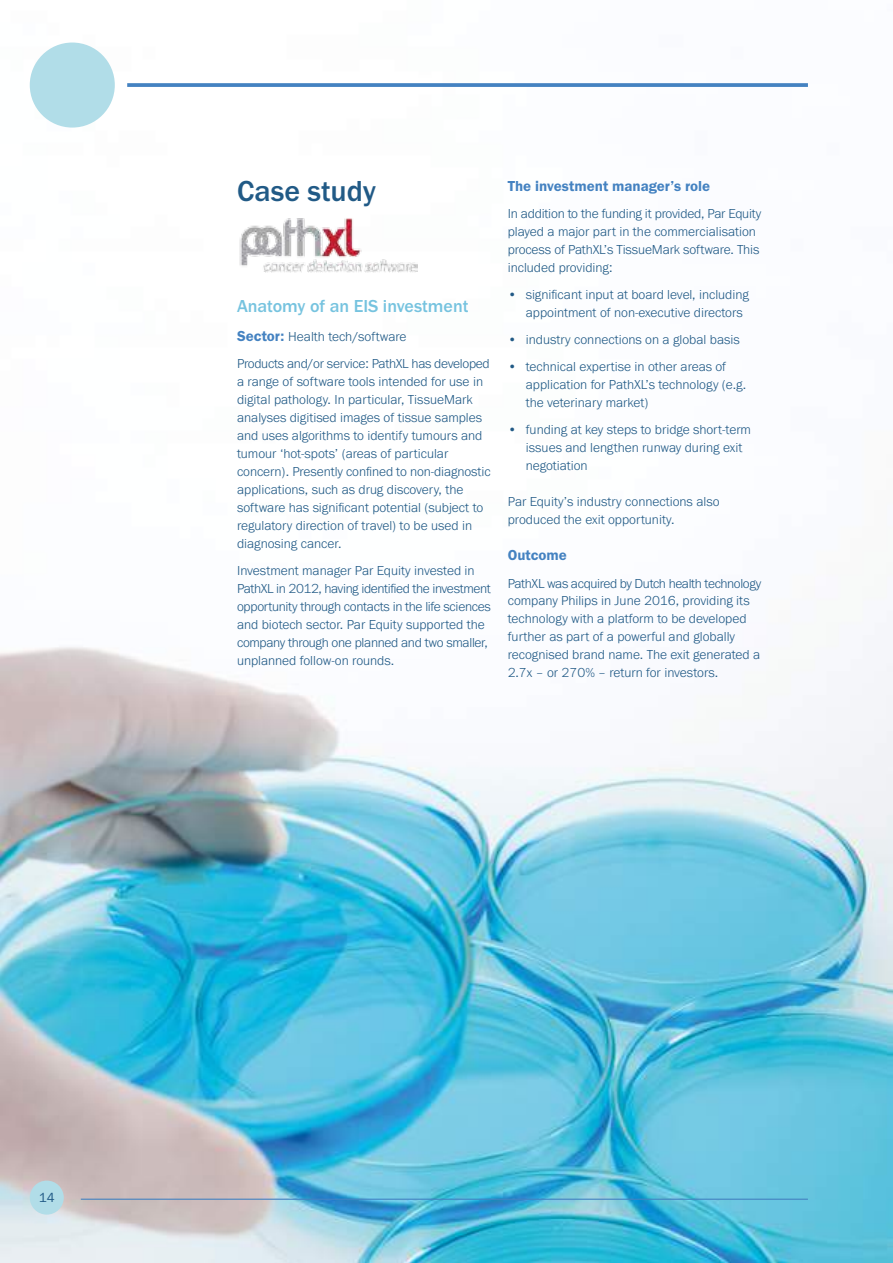
<style>
.page{position:relative;width:893px;height:1263px;background:#fff}
.page>*{position:absolute;margin:0;border:0;box-sizing:border-box;transform-origin:0 0}
.t1{font:500 30px "Franklin Gothic URW";color:#215a86}
.t2{font:500 18px "Franklin Gothic URW";color:#76c3df}
.t3{font:15px "Franklin Gothic URW Dem";color:#4482c1}
.t4{font:300 13.5px/18px "Franklin Gothic URW";color:#215a86}
.t5{font:300 13.5px/18px "Franklin Gothic URW";letter-spacing:-.02em;color:#215a86}
.t6{font:13.5px "Franklin Gothic URW Boo";color:#215a86}
.s1{font-family:"Franklin Gothic URW Dem";font-weight:400;font-size:15px;color:#4482c1}
</style>
<div class="page">
<img style="left:0;top:42px;width:893px;height:1221px">
<hr style="left:81px;top:1198px;width:727px;height:2px;background:#4482c1">
<div style="left:30px;top:1180px;width:34px;height:34px;background:#b1dde8;border-radius:50%"></div>
<div style="left:30px;top:43px;width:85px;height:85px;background:#b1dde8;border-radius:50%"></div>
<svg style="left:127px;top:83px;width:681px;height:4px;background:#4e89c4"></svg>
<img style="left:237px;top:218px;width:181px;height:54px">
<h1 class="t1" style="left:237px;top:173px;width:140px">Case study</h1>
<h2 class="t2" style="left:237px;top:295px;width:233px">Anatomy of an EIS investment</h2>
<p class="t5" style="left:237px;top:323px;width:254px;line-height:27px"><span class="s1">Sector:</span> Health tech/software<br>Products and/or service: PathXL has developed</p>
<p class="t4" style="left:237px;top:372px;width:255px">a range of software tools intended for use in digital pathology. In particular, TissueMark analyses digitised images of tissue samples and uses algorithms to identify tumours and tumour ‘hot-spots’ (areas of particular concern). Presently confined to non-diagnostic applications, such as drug discovery, the software has significant potential (subject to regulatory direction of travel) to be used in diagnosing cancer.</p>
<p class="t5" style="left:237px;top:561px;width:255px">Investment manager Par Equity invested in PathXL in 2012, having identified the investment opportunity through contacts in the life sciences and biotech sector. Par Equity supported the company through one planned and two smaller, unplanned follow-on rounds.</p>
<p class="t3" style="left:508px;top:177px;width:204px">The investment manager’s role</p>
<p class="t4" style="left:508px;top:205px;width:255px">In addition to the funding it provided, Par Equity played a major part in the commercialisation process of PathXL’s TissueMark software. This included providing:</p>
<p class="t4" style="left:526px;top:286px;width:225px;text-indent:-18px">• significant input at board level, including appointment of non-executive directors</p>
<p class="t4" style="left:508px;top:331px;width:233px">• industry connections on a global basis</p>
<p class="t4" style="left:526px;top:358px;width:222px;text-indent:-18px">• technical expertise in other areas of application for PathXL’s technology (e.g. the veterinary market)</p>
<p class="t4" style="left:526px;top:421px;width:227px;text-indent:-18px">• funding at key steps to bridge short-term issues and lengthen runway during exit negotiation</p>
<p class="t4" style="left:508px;top:493px;width:213px">Par Equity’s industry connections also produced the exit opportunity.</p>
<p class="t3" style="left:508px;top:546px;width:61px">Outcome</p>
<p class="t4" style="left:508px;top:574px;width:255px">PathXL was acquired by Dutch health technology company Philips in June 2016, providing its technology with a platform to be developed further as part of a powerful and globally recognised brand name. The exit generated a 2.7x – or 270% – return for investors.</p>
<p class="t6" style="left:39px;top:1189px;width:17px">14</p>
</div>
